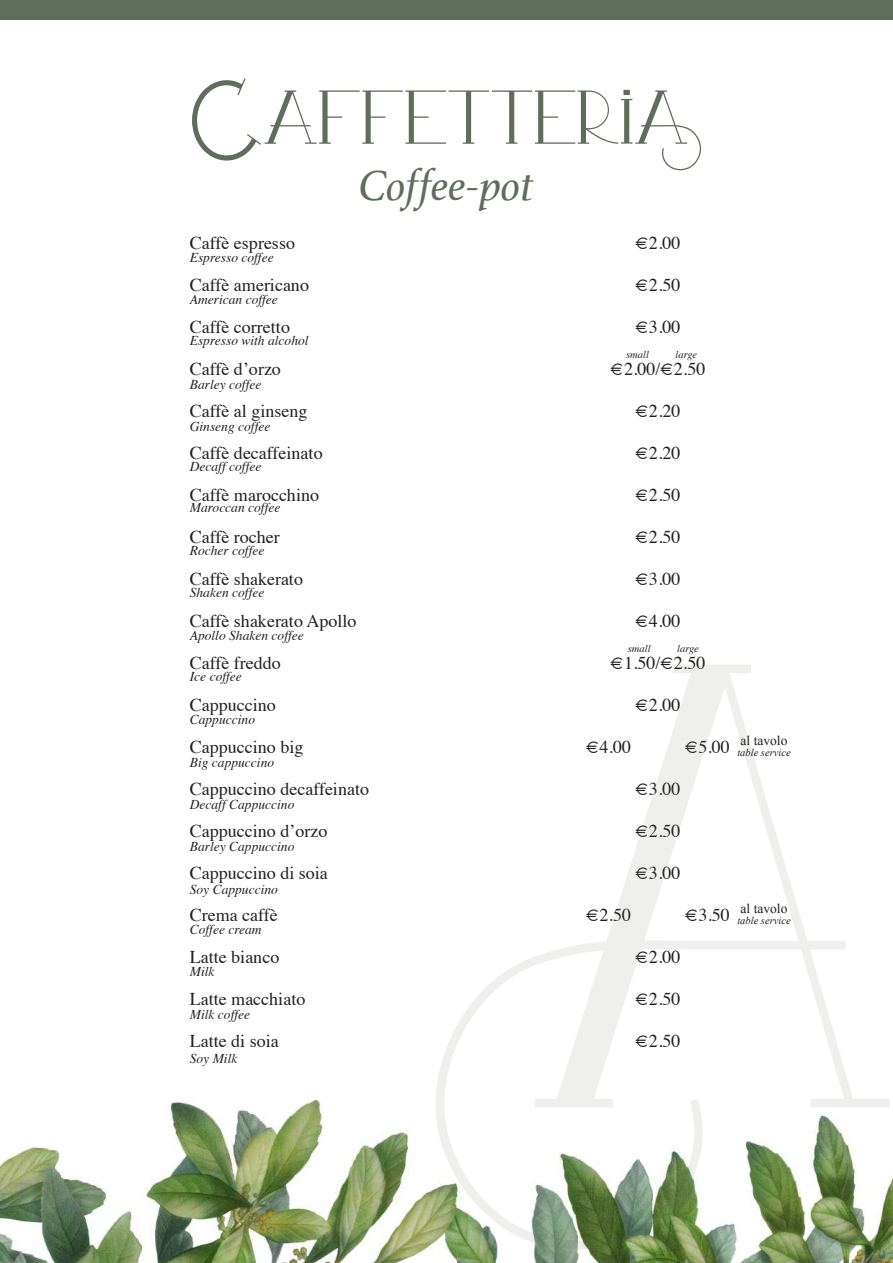
<style>
.page{position:relative;width:893px;height:1263px;background:#fff}
.page>*{position:absolute;margin:0;border:0;box-sizing:border-box;transform-origin:0 0}
.t1{font:109.5px "Arkadelphia Demo";color:#5e6e5a}
.t2{font:italic 45px "Athelas";color:#5e6e5a}
.t3{font:18px "Times";color:#231f20}
.t4{font:italic 13.5px "Times";color:#231f20}
.t5{font:13.5px "Times New Roman";color:#231f20}
.t6{font:italic 10.5px "Times New Roman";color:#231f20}
.t7{font:italic 10.5px "Times";color:#231f20}
</style>
<div class="page">
<img style="left:0;top:1099px;width:892px;height:164px">
<svg style="left:435px;top:665px;width:454px;height:584px"></svg>
<div style="left:0;top:0;width:892px;height:19px;background:#5e6e5a"></div>
<h1 class="t1" style="left:191px;top:51px;width:513px">Caffetteria</h1>
<h2 class="t2" style="left:359px;top:150px;width:176px">Coffee-pot</h2>
<p class="t3" style="left:190px;top:226px;width:107px">Caffè espresso</p>
<p class="t3" style="left:190px;top:268px;width:121px">Caffè americano</p>
<p class="t3" style="left:190px;top:310px;width:102px">Caffè corretto</p>
<p class="t3" style="left:190px;top:352px;width:93px">Caffè d’orzo</p>
<p class="t3" style="left:190px;top:394px;width:119px">Caffè al ginseng</p>
<p class="t3" style="left:190px;top:436px;width:134px">Caffè decaffeinato</p>
<p class="t3" style="left:190px;top:478px;width:131px">Caffè marocchino</p>
<p class="t3" style="left:190px;top:520px;width:92px">Caffè rocher</p>
<p class="t3" style="left:190px;top:562px;width:115px">Caffè shakerato</p>
<p class="t3" style="left:190px;top:604px;width:168px">Caffè shakerato Apollo</p>
<p class="t3" style="left:190px;top:646px;width:93px">Caffè freddo</p>
<p class="t3" style="left:190px;top:688px;width:87px">Cappuccino</p>
<p class="t3" style="left:190px;top:730px;width:115px">Cappuccino big</p>
<p class="t3" style="left:190px;top:772px;width:181px">Cappuccino decaffeinato</p>
<p class="t3" style="left:190px;top:814px;width:139px">Cappuccino d’orzo</p>
<p class="t3" style="left:190px;top:856px;width:139px">Cappuccino di soia</p>
<p class="t3" style="left:190px;top:898px;width:90px">Crema caffè</p>
<p class="t3" style="left:190px;top:940px;width:91px">Latte bianco</p>
<p class="t3" style="left:190px;top:982px;width:117px">Latte macchiato</p>
<p class="t3" style="left:190px;top:1024px;width:90px">Latte di soia</p>
<p class="t4" style="left:190px;top:246px;width:85px">Espresso coffee</p>
<p class="t4" style="left:190px;top:287px;width:90px">American coffee</p>
<p class="t4" style="left:190px;top:329px;width:120px">Espresso with alcohol</p>
<p class="t4" style="left:190px;top:372px;width:73px">Barley coffee</p>
<p class="t4" style="left:190px;top:415px;width:82px">Ginseng coffee</p>
<p class="t4" style="left:190px;top:455px;width:73px">Decaff coffee</p>
<p class="t4" style="left:190px;top:496px;width:92px">Maroccan coffee</p>
<p class="t4" style="left:190px;top:538px;width:76px">Rocher coffee</p>
<p class="t4" style="left:190px;top:581px;width:76px">Shaken coffee</p>
<p class="t4" style="left:190px;top:624px;width:115px">Apollo Shaken coffee</p>
<p class="t4" style="left:190px;top:665px;width:54px">Ice coffee</p>
<p class="t4" style="left:190px;top:707px;width:67px">Cappuccino</p>
<p class="t4" style="left:190px;top:751px;width:86px">Big cappuccino</p>
<p class="t4" style="left:190px;top:793px;width:106px">Decaff Cappuccino</p>
<p class="t4" style="left:190px;top:835px;width:106px">Barley Cappuccino</p>
<p class="t4" style="left:190px;top:878px;width:90px">Soy Cappuccino</p>
<p class="t4" style="left:190px;top:917px;width:73px">Coffee cream</p>
<p class="t4" style="left:190px;top:960px;width:26px">Milk</p>
<p class="t4" style="left:190px;top:1002px;width:62px">Milk coffee</p>
<p class="t4" style="left:190px;top:1046px;width:49px">Soy Milk</p>
<p class="t3" style="left:635px;top:226px;width:46px">€2.00</p>
<p class="t3" style="left:635px;top:268px;width:46px">€2.50</p>
<p class="t3" style="left:635px;top:310px;width:46px">€3.00</p>
<p class="t3" style="left:610px;top:352px;width:96px">€2.00/€2.50</p>
<p class="t3" style="left:635px;top:394px;width:46px">€2.20</p>
<p class="t3" style="left:635px;top:436px;width:46px">€2.20</p>
<p class="t3" style="left:635px;top:478px;width:46px">€2.50</p>
<p class="t3" style="left:635px;top:520px;width:46px">€2.50</p>
<p class="t3" style="left:635px;top:562px;width:46px">€3.00</p>
<p class="t3" style="left:635px;top:604px;width:46px">€4.00</p>
<p class="t3" style="left:610px;top:646px;width:96px">€1.50/€2.50</p>
<p class="t3" style="left:635px;top:688px;width:46px">€2.00</p>
<p class="t3" style="left:586px;top:730px;width:46px">€4.00</p>
<p class="t3" style="left:685px;top:730px;width:46px">€5.00</p>
<p class="t3" style="left:635px;top:772px;width:46px">€3.00</p>
<p class="t3" style="left:635px;top:814px;width:46px">€2.50</p>
<p class="t3" style="left:635px;top:856px;width:46px">€3.00</p>
<p class="t3" style="left:586px;top:898px;width:46px">€2.50</p>
<p class="t3" style="left:685px;top:898px;width:46px">€3.50</p>
<p class="t3" style="left:635px;top:940px;width:46px">€2.00</p>
<p class="t3" style="left:635px;top:982px;width:46px">€2.50</p>
<p class="t3" style="left:635px;top:1024px;width:46px">€2.50</p>
<p class="t7" style="left:626px;top:345px;width:24px">small</p>
<p class="t7" style="left:675px;top:345px;width:23px">large</p>
<p class="t7" style="left:628px;top:639px;width:24px">small</p>
<p class="t7" style="left:677px;top:639px;width:23px">large</p>
<p class="t5" style="left:740px;top:731px;width:48px">al tavolo</p>
<p class="t6" style="left:737px;top:745px;width:55px">table service</p>
<p class="t5" style="left:740px;top:899px;width:48px">al tavolo</p>
<p class="t6" style="left:737px;top:914px;width:55px">table service</p>
</div>
